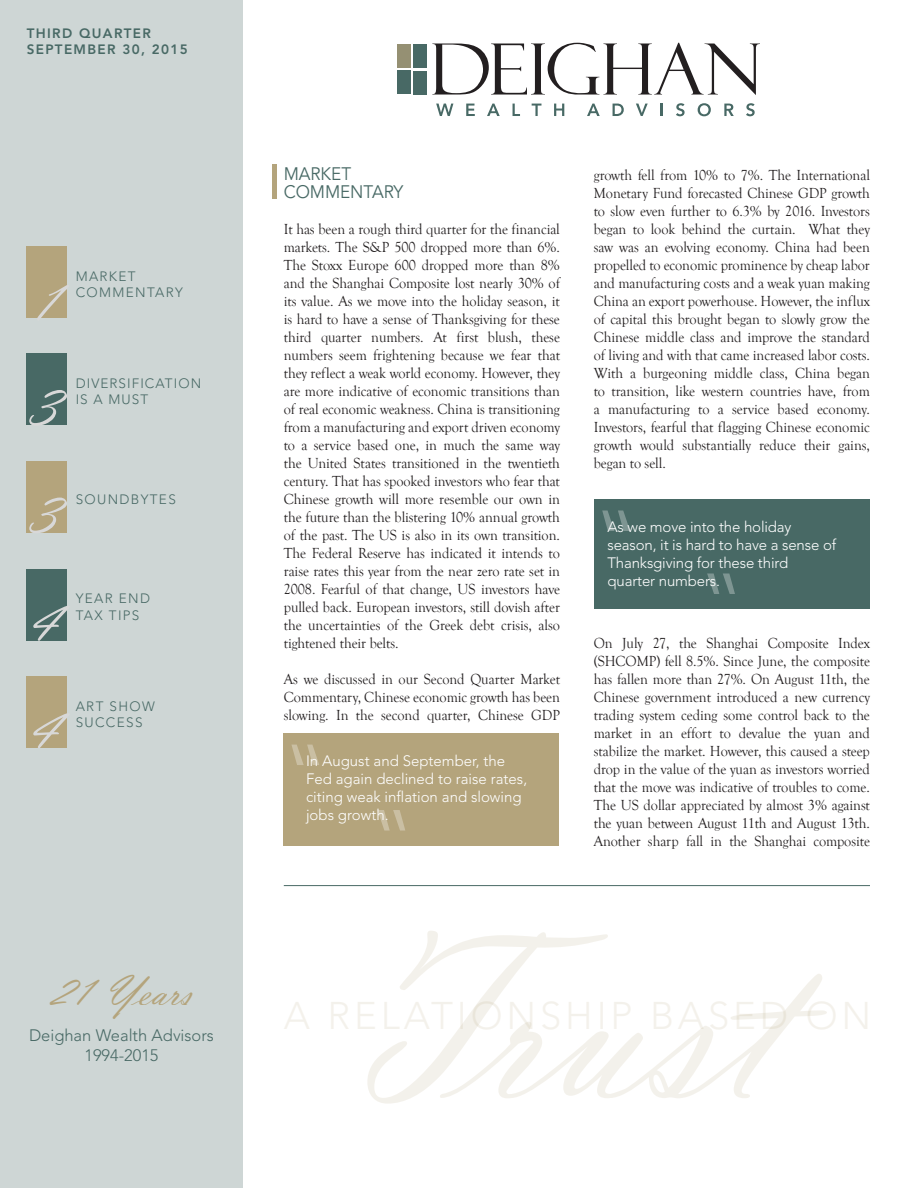
<style>
.page{position:relative;width:918px;height:1188px;background:#fff}
.page>*{position:absolute;margin:0;border:0;box-sizing:border-box;transform-origin:0 0}
.t1{font:64.05px "Vladimir Script";color:#d8d8d8}
.t2{font:45px "Vladimir Script";color:#b4a47c}
.t3{font:18px/18px "Avenir LT Std";letter-spacing:-.005em;color:#486965;scale:.95 1}
.t4{font:300 16.5px/19.8px "Avenir LT Std";color:#486965;text-align:center}
.t5{font:15px/18px "Goudy Old Style T";letter-spacing:-.005em;color:#231f20;text-align:justify;scale:.95 1}
.t6{font:300 15px/18px "Avenir LT Std";letter-spacing:-.005em;color:#fff}
.t7{font:300 13.5px/16.2px "Avenir LT Std";letter-spacing:.1em;color:#486965}
.t8{font:800 13.5px/16.2px "Avenir LT Std";letter-spacing:.1em;color:#486965}
.t9{font:300 13.5px/16.2px "Avenir LT Std";letter-spacing:.08em;color:#486965}
</style>
<div class="page">
<div style="left:0;top:0;width:243px;height:1188px;background:#ced6d5"></div>
<div style="left:397px;top:44px;width:13px;height:24px;background:#959073"></div>
<div style="left:397px;top:71px;width:13px;height:23px;background:#486965"></div>
<div style="left:413px;top:44px;width:14px;height:24px;background:#486965"></div>
<div style="left:413px;top:71px;width:14px;height:23px;background:#486965"></div>
<svg style="left:432px;top:43px;width:328px;height:52px"></svg>
<svg style="left:436px;top:104px;width:17px;height:12px"></svg>
<svg style="left:466px;top:104px;width:9px;height:12px"></svg>
<svg style="left:487px;top:104px;width:13px;height:12px"></svg>
<svg style="left:513px;top:104px;width:7px;height:12px"></svg>
<svg style="left:532px;top:104px;width:9px;height:12px"></svg>
<svg style="left:554px;top:104px;width:10px;height:12px"></svg>
<svg style="left:587px;top:104px;width:13px;height:12px"></svg>
<svg style="left:613px;top:104px;width:11px;height:12px"></svg>
<svg style="left:636px;top:104px;width:12px;height:12px"></svg>
<svg style="left:660px;top:104px;width:3px;height:12px"></svg>
<svg style="left:676px;top:103px;width:9px;height:13px"></svg>
<svg style="left:698px;top:103px;width:13px;height:13px"></svg>
<svg style="left:724px;top:104px;width:10px;height:12px"></svg>
<svg style="left:746px;top:103px;width:9px;height:13px"></svg>
<div style="left:27px;top:246px;width:40px;height:72px;background:#b4a47c"></div>
<div style="left:27px;top:461px;width:40px;height:72px;background:#b4a47c"></div>
<div style="left:27px;top:569px;width:40px;height:71px;background:#486965"></div>
<hr style="left:273px;top:164px;width:4px;height:35px;background:#b4a47c">
<div style="left:27px;top:354px;width:40px;height:71px;background:#486965"></div>
<div style="left:27px;top:676px;width:40px;height:72px;background:#b4a47c"></div>
<div style="left:595px;top:499px;width:275px;height:109px;background:#486965"></div>
<svg style="left:602px;top:510px;width:28px;height:21px"></svg>
<svg style="left:707px;top:573px;width:28px;height:21px"></svg>
<div style="left:284px;top:733px;width:275px;height:113px;background:#b4a47c"></div>
<svg style="left:291px;top:745px;width:28px;height:20px"></svg>
<svg style="left:377px;top:810px;width:28px;height:21px"></svg>
<hr style="left:284px;top:885px;width:586px;height:1px;background:#486965">
<p class="t8" style="left:27px;top:25px;width:163px">THIRD QUARTER<br>SEPTEMBER 30, 2015</p>
<p class="t7" style="left:76px;top:268px;width:109px">MARKET<br>COMMENTARY</p>
<h1 class="t1" style="left:29px;top:263px;width:31px">1</h1>
<h1 class="t1" style="left:27px;top:367px;width:31px">3</h1>
<p class="t9" style="left:76px;top:376px;width:127px">DIVERSIFICATION<br>IS A MUST</p>
<h1 class="t1" style="left:27px;top:475px;width:31px">3</h1>
<p class="t7" style="left:76px;top:491px;width:102px">SOUNDBYTES</p>
<p class="t7" style="left:76px;top:591px;width:76px">YEAR END<br>TAX TIPS</p>
<h1 class="t1" style="left:27px;top:583px;width:31px">4</h1>
<p class="t7" style="left:76px;top:698px;width:81px">ART SHOW<br>SUCCESS</p>
<h1 class="t1" style="left:27px;top:690px;width:31px">4</h1>
<h2 class="t2" style="left:51px;top:964px;width:143px">21 Years</h2>
<p class="t4" style="left:29px;top:1025px;width:186px">Deighan Wealth Advisors<br>1994-2015</p>
<p class="t3" style="left:284px;top:165px;width:127px">MARKET<br>COMMENTARY</p>
<p class="t5" style="left:284px;top:220px;width:292px">It has been a rough third quarter for the financial markets. The S&amp;P 500 dropped more than 6%.<br>The Stoxx Europe 600 dropped more than 8% and the Shanghai Composite lost nearly 30% of its value. As we move into the holiday season, it is hard to have a sense of Thanksgiving for these third quarter numbers. At first blush, these numbers seem frightening because we fear that they reflect a weak world economy. However, they are more indicative of economic transitions than of real economic weakness. China is transitioning from a manufacturing and export driven economy to a service based one, in much the same way the United States transitioned in the twentieth century. That has spooked investors who fear that Chinese growth will more resemble our own in the future than the blistering 10% annual growth of the past. The US is also in its own transition.<br>The Federal Reserve has indicated it intends to raise rates this year from the near zero rate set in 2008. Fearful of that change, US investors have pulled back. European investors, still dovish after the uncertainties of the Greek debt crisis, also tightened their belts.</p>
<p class="t5" style="left:284px;top:670px;width:292px">As we discussed in our Second Quarter Market Commentary, Chinese economic growth has been slowing. In the second quarter, Chinese GDP</p>
<p class="t6" style="left:306px;top:752px;width:223px">In August and September, the<br>Fed again declined to raise rates, citing weak inflation and slowing jobs growth.</p>
<p class="t5" style="left:594px;top:166px;width:292px">growth fell from 10% to 7%. The International Monetary Fund forecasted Chinese GDP growth to slow even further to 6.3% by 2016. Investors began to look behind the curtain. What they saw was an evolving economy. China had been propelled to economic prominence by cheap labor and manufacturing costs and a weak yuan making China an export powerhouse. However, the influx of capital this brought began to slowly grow the Chinese middle class and improve the standard of living and with that came increased labor costs.<br>With a burgeoning middle class, China began to transition, like western countries have, from a manufacturing to a service based economy.<br>Investors, fearful that flagging Chinese economic growth would substantially reduce their gains, began to sell.</p>
<p class="t6" style="left:608px;top:518px;width:230px">As we move into the holiday season, it is hard to have a sense of<br>Thanksgiving for these third quarter numbers.</p>
<p class="t5" style="left:594px;top:634px;width:292px">On July 27, the Shanghai Composite Index (SHCOMP) fell 8.5%. Since June, the composite has fallen more than 27%. On August 11th, the Chinese government introduced a new currency trading system ceding some control back to the market in an effort to devalue the yuan and stabilize the market. However, this caused a steep drop in the value of the yuan as investors worried that the move was indicative of troubles to come.<br>The US dollar appreciated by almost 3% against the yuan between August 11th and August 13th.<br>Another sharp fall in the Shanghai composite</p>
</div>
